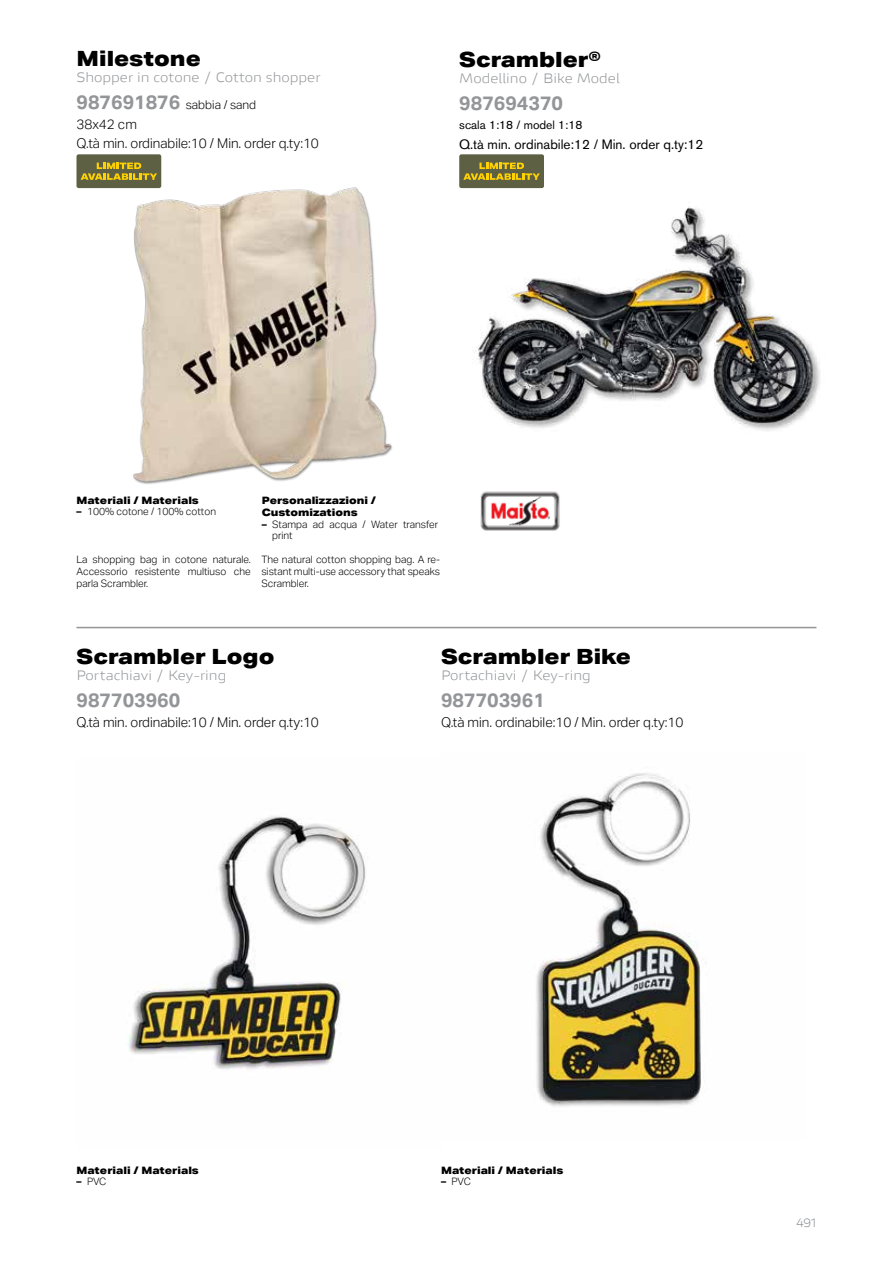
<style>
.page{position:relative;width:893px;height:1263px;background:#fff}
.page>*{position:absolute;margin:0;border:0;box-sizing:border-box;transform-origin:0 0}
.t1{font:800 expanded 21px "SCR Ducati Style";color:#000}
.t2{font:700 19.5px "SCR Ducati Style";color:#939598}
.t3{font:13.5px/19.5px "SCR Ducati Style";color:#000}
.t4{font:13.5px "Ducati Style Ext";color:#939598}
.t5{font:13.5px "Akzidenz Grotesk BE";color:#000}
.t6{font:12px "SCR Ducati Style";color:#000}
.t7{font:12px "Akzidenz Grotesk BE";color:#000}
.t8{font:12px "Ducati Style Ext";color:#939598}
.t9{font:10.2px/12.3px "SCR Ducati Style";color:#000;text-align:justify}
.t10{font:800 expanded 10.2px/12.3px "SCR Ducati Style";color:#000}
.s1{font-weight:700;font-size:19.5px;color:#939598}
.s2{font-weight:700}
</style>
<div class="page">
<img style="left:76px;top:154px;width:317px;height:330px">
<hr style="left:76px;top:627px;width:740px;height:1px;background:#939598">
<img style="left:128px;top:816px;width:238px;height:253px">
<img style="left:536px;top:773px;width:168px;height:334px">
<div style="left:77px;top:154px;width:84px;height:34px;background:#5e6043;border-radius:2px"></div>
<svg style="left:81px;top:163px;width:76px;height:17px"></svg>
<div style="left:459px;top:154px;width:85px;height:34px;background:#5e6043;border-radius:2px"></div>
<img style="left:465px;top:154px;width:355px;height:277px">
<img style="left:480px;top:491px;width:80px;height:40px">
<h1 class="t1" style="left:76px;top:45px;width:126px">Milestone</h1>
<h3 class="t4" style="left:76px;top:69px;width:246px">Shopper in cotone / Cotton shopper</h3>
<p class="t6" style="left:76px;top:98px;width:181px"><span class="s1">987691876</span> sabbia / sand</p>
<h3 class="t3" style="left:76px;top:114px;width:244px">38x42 cm<br>Q.tà min. ordinabile:10 / Min. order q.ty:10</h3>
<h1 class="t1" style="left:459px;top:46px;width:143px">Scrambler®</h1>
<h3 class="t4" style="left:459px;top:70px;width:162px">Modellino / Bike Model</h3>
<h2 class="t2" style="left:459px;top:91px;width:105px">987694370</h2>
<p class="t7" style="left:459px;top:118px;width:125px">scala 1:18 / model 1:18</p>
<h3 class="t5" style="left:459px;top:136px;width:246px">Q.tà min. ordinabile:12 / Min. order q.ty:12</h3>
<p class="t10" style="left:76px;top:494px;width:124px">Materiali / Materials</p>
<p class="t9" style="left:76px;top:505px;width:141px"><span class="s2">–</span> 100% cotone / 100% cotton</p>
<p class="t10" style="left:262px;top:494px;width:116px">Personalizzazioni /<br>Customizations</p>
<p class="t9" style="left:272px;top:518px;width:167px;line-height:11.2px;text-indent:-10px"><span class="s2">–</span> Stampa ad acqua / Water transfer print</p>
<p class="t9" style="left:76px;top:553px;width:176px">La shopping bag in cotone naturale.<br>Accessorio resistente multiuso che parla Scrambler.</p>
<p class="t9" style="left:261px;top:553px;width:180px">The natural cotton shopping bag. A re&shy;sistant multi-use accessory that speaks Scrambler.</p>
<h1 class="t1" style="left:76px;top:643px;width:199px">Scrambler Logo</h1>
<h3 class="t4" style="left:76px;top:667px;width:151px">Portachiavi / Key-ring</h3>
<h2 class="t2" style="left:76px;top:688px;width:105px">987703960</h2>
<h3 class="t3" style="left:76px;top:712px;width:244px">Q.tà min. ordinabile:10 / Min. order q.ty:10</h3>
<h1 class="t1" style="left:441px;top:643px;width:192px">Scrambler Bike</h1>
<h3 class="t4" style="left:441px;top:667px;width:151px">Portachiavi / Key-ring</h3>
<h2 class="t2" style="left:441px;top:688px;width:105px">987703961</h2>
<h3 class="t3" style="left:441px;top:712px;width:244px">Q.tà min. ordinabile:10 / Min. order q.ty:10</h3>
<p class="t10" style="left:76px;top:1163px;width:124px">Materiali / Materials</p>
<p class="t9" style="left:76px;top:1175px;width:31px"><span class="s2">–</span> PVC</p>
<p class="t10" style="left:441px;top:1163px;width:124px">Materiali / Materials</p>
<p class="t9" style="left:441px;top:1175px;width:31px"><span class="s2">–</span> PVC</p>
<p class="t8" style="left:796px;top:1215px;width:22px">491</p>
</div>
